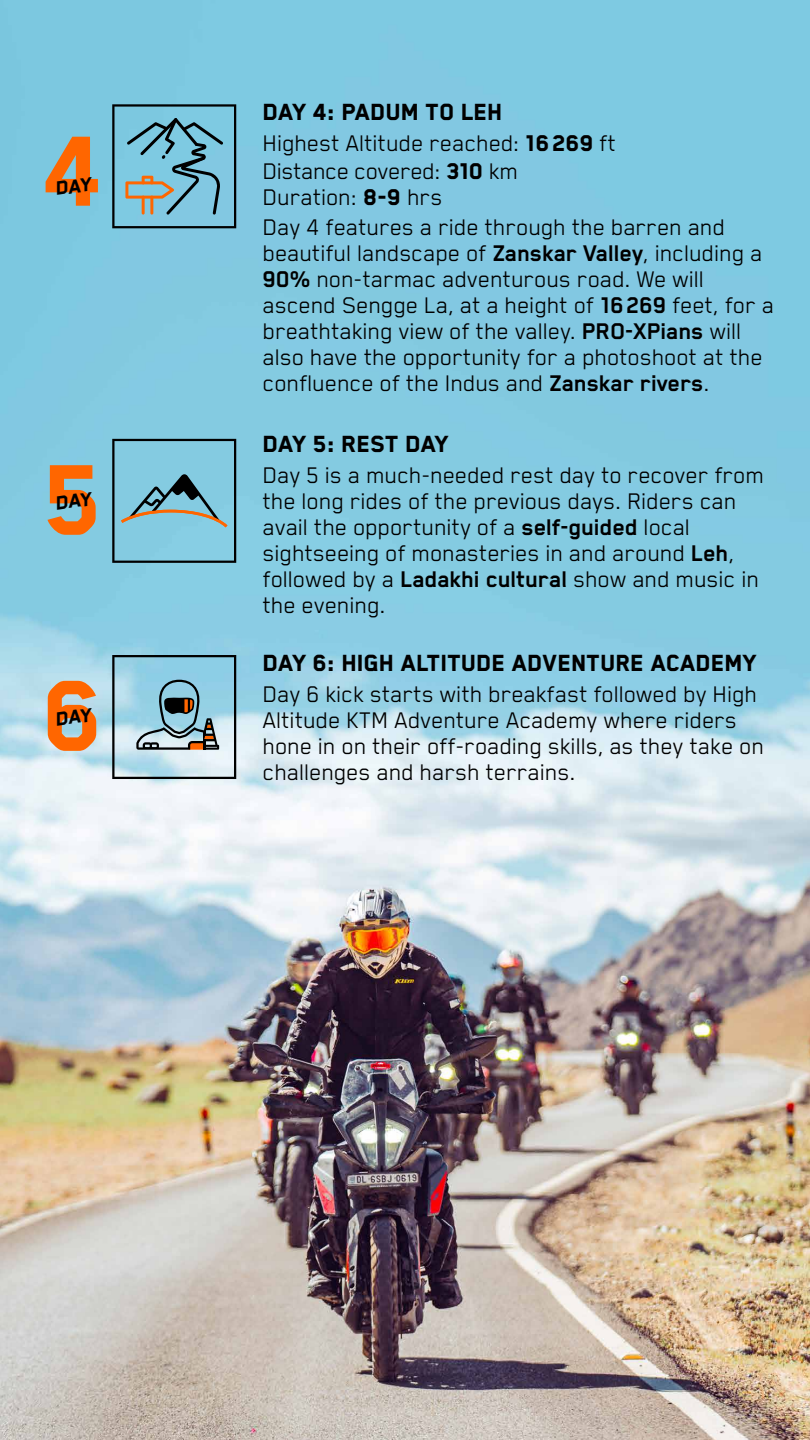
<style>
.page{position:relative;width:810px;height:1440px;background:#fff}
.page>*{position:absolute;margin:0;border:0;box-sizing:border-box;transform-origin:0 0}
.t1{font:800 115.05px "Blender Pro";color:#f60}
.t2{font:800 27px "Blender Pro";color:#000}
.t3{font:26.25px/26px "Blender Pro";color:#000}
.s1{font-weight:800}
.s2{font-weight:700}
</style>
<div class="page">
<img style="left:0;top:0;width:810px;height:1440px">
<svg style="left:112px;top:439px;width:124px;height:124px;background:#77b1c2"></svg>
<svg style="left:112px;top:655px;width:124px;height:124px;background:#94b7c3"></svg>
<svg style="left:112px;top:104px;width:124px;height:124px;background:#6fa7b8"></svg>
<svg style="left:57px;top:177px;width:35px;height:18px"></svg>
<svg style="left:57px;top:492px;width:35px;height:18px"></svg>
<svg style="left:57px;top:708px;width:35px;height:18px"></svg>
<h1 class="t1" style="left:41px;top:112px;width:62px">4</h1>
<h1 class="t1" style="left:41px;top:441px;width:62px">5</h1>
<h1 class="t1" style="left:41px;top:657px;width:62px">6</h1>
<p class="t2" style="left:263px;top:99px;width:241px">DAY 4: PADUM TO LEH</p>
<p class="t3" style="left:263px;top:129px;width:355px;line-height:26.8px">Highest Altitude reached: <span class="s1">16269</span> ft<br>Distance covered: <span class="s1">310</span> km<br>Duration: <span class="s1">8-9</span> hrs</p>
<p class="t3" style="left:263px;top:214px;width:513px">Day 4 features a ride through the barren and beautiful landscape of <span class="s2">Zanskar Valley</span>, including a <span class="s2">90%</span> non-tarmac adventurous road. We will ascend Sengge La, at a height of <span class="s2">16269</span> feet, for a breathtaking view of the valley. <span class="s2">PRO-XPians</span> will also have the opportunity for a photoshoot at the confluence of the Indus and <span class="s2">Zanskar rivers</span>.</p>
<p class="t2" style="left:263px;top:431px;width:188px">DAY 5: REST DAY</p>
<p class="t3" style="left:263px;top:462px;width:503px">Day 5 is a much-needed rest day to recover from the long rides of the previous days. Riders can avail the opportunity of a <span class="s2">self-guided</span> local sightseeing of monasteries in and around <span class="s2">Leh</span>, followed by a <span class="s2">Ladakhi cultural</span> show and music in the evening.</p>
<p class="t2" style="left:263px;top:649px;width:496px">DAY 6: HIGH ALTITUDE ADVENTURE ACADEMY</p>
<p class="t3" style="left:263px;top:681px;width:503px">Day 6 kick starts with breakfast followed by High Altitude KTM Adventure Academy where riders hone in on their off-roading skills, as they take on challenges and harsh terrains.</p>
</div>
